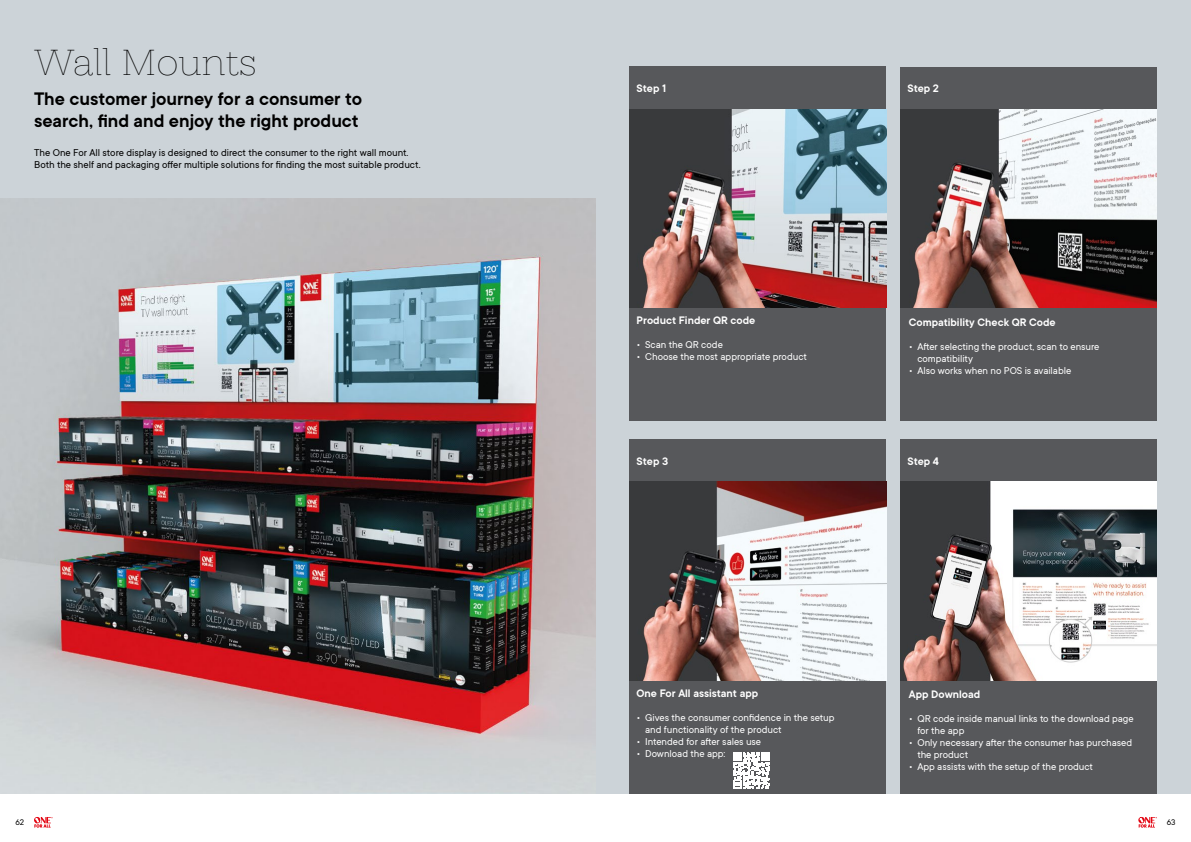
<style>
.page{position:relative;width:1191px;height:842px;background:#fff}
.page>*{position:absolute;margin:0;border:0;box-sizing:border-box;transform-origin:0 0}
.t1{font:200 36px "Hernandez Niu";color:#000}
.t2{font:600 20px/22px "TT Commons";color:#000}
.t3{font:600 12px "TT Commons";color:#fff}
.t4{font:11px/12px "TT Commons";color:#fff}
.t5{font:11px/12px "TT Commons";color:#000}
.t6{font:9px "TT Commons";color:#000}
</style>
<div class="page">
<div style="left:0;top:0;width:1191px;height:794px;background:#ccd3d8"></div>
<svg style="left:34px;top:817px;width:19px;height:11px"></svg>
<svg style="left:1138px;top:817px;width:19px;height:11px"></svg>
<img style="left:0;top:198px;width:595px;height:547px">
<div style="left:629px;top:67px;width:257px;height:354px;background:#57585b"></div>
<img style="left:629px;top:109px;width:257px;height:198px">
<div style="left:900px;top:67px;width:257px;height:354px;background:#57585b"></div>
<div style="left:629px;top:439px;width:257px;height:355px;background:#57585b"></div>
<div style="left:900px;top:439px;width:257px;height:355px;background:#57585b"></div>
<img style="left:900px;top:109px;width:257px;height:199px">
<img style="left:629px;top:482px;width:257px;height:198px">
<img style="left:900px;top:482px;width:257px;height:198px">
<svg style="left:733px;top:752px;width:37px;height:37px"></svg>
<h1 class="t1" style="left:34px;top:41px;width:224px">Wall Mounts</h1>
<h2 class="t2" style="left:34px;top:88px;width:330px">The customer journey for a consumer to search, find and enjoy the right product</h2>
<p class="t5" style="left:34px;top:147px;width:388px">The One For All store display is designed to direct the consumer to the right wall mount.<br>Both the shelf and packaging offer multiple solutions for finding the most suitable product.</p>
<p class="t3" style="left:636px;top:82px;width:31px">Step 1</p>
<p class="t3" style="left:907px;top:82px;width:33px">Step 2</p>
<p class="t3" style="left:636px;top:314px;width:120px">Product Finder QR code</p>
<p class="t4" style="left:636px;top:339px;width:88px">• Scan the QR code</p>
<p class="t4" style="left:636px;top:351px;width:172px">• Choose the most appropriate product</p>
<p class="t3" style="left:636px;top:455px;width:33px">Step 3</p>
<p class="t3" style="left:909px;top:315px;width:148px">Compatibility Check QR Code</p>
<p class="t4" style="left:917px;top:340px;width:184px;text-indent:-9px">• After selecting the product, scan to ensure compatibility</p>
<p class="t4" style="left:909px;top:364px;width:164px">• Also works when no POS is available</p>
<p class="t3" style="left:907px;top:455px;width:33px">Step 4</p>
<p class="t3" style="left:636px;top:687px;width:123px">One For All assistant app</p>
<p class="t4" style="left:645px;top:712px;width:191px;text-indent:-9px">• Gives the consumer confidence in the setup and functionality of the product</p>
<p class="t4" style="left:636px;top:736px;width:126px">• Intended for after sales use</p>
<p class="t4" style="left:636px;top:748px;width:90px">• Download the app:</p>
<p class="t3" style="left:909px;top:688px;width:73px">App Download</p>
<p class="t4" style="left:917px;top:713px;width:218px;text-indent:-9px">• QR code inside manual links to the download page for the app</p>
<p class="t4" style="left:917px;top:737px;width:216px;text-indent:-9px">• Only necessary after the consumer has purchased the product</p>
<p class="t4" style="left:909px;top:761px;width:186px">• App assists with the setup of the product</p>
<p class="t6" style="left:15px;top:818px;width:10px">62</p>
<p class="t6" style="left:1166px;top:818px;width:10px">63</p>
</div>
